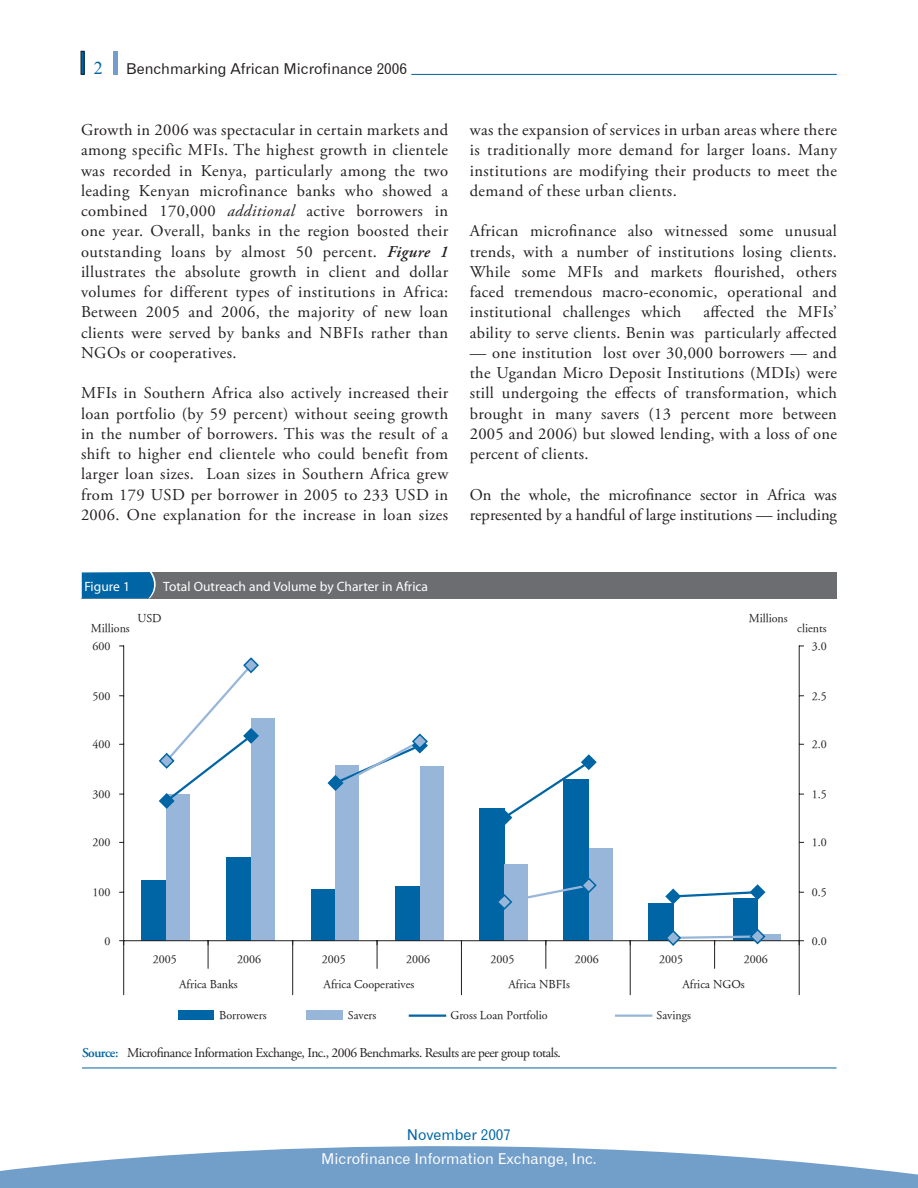
<style>
.page{position:relative;width:918px;height:1188px;background:#fff}
.page>*{position:absolute;margin:0;border:0;box-sizing:border-box;transform-origin:0 0}
.t1{font:16.5px/20.2px "Adobe Garamond Pro";letter-spacing:.02em;color:#231f20;text-align:justify}
.t2{font:16.5px/20.2px "Adobe Garamond Pro";color:#231f20}
.t3{font:15px "Gothic 720 BT Roman B";color:#fff}
.t4{font:15px "Gothic 720 BT Roman B";color:#231f20}
.t5{font:15px "Gothic 720 BT Roman B";color:#0065a4}
.t6{font:13.5px "Adobe Garamond Pro";letter-spacing:-.035em;color:#231f20}
.t7{font:13.5px "Myriad";color:#fff}
.t8{font:12px "Adobe Garamond";color:#231f20}
.s1{font-style:italic}
.s2{font-weight:600;font-style:italic}
.s3{font-weight:600;color:#0065a4}
</style>
<div class="page">
<hr style="left:82px;top:1068px;width:755px;height:1px;background:#0065a4">
<div style="left:81px;top:572px;width:756px;height:27px;background:#6c6d70"></div>
<svg style="left:81px;top:572px;width:75px;height:27px"></svg>
<div style="left:142px;top:880px;width:25px;height:61px;background:#0065a4"></div>
<div style="left:758px;top:934px;width:23px;height:7px;background:#98b6d9"></div>
<hr style="left:123px;top:646px;width:1px;height:295px;background:#231f20">
<hr style="left:124px;top:940px;width:675px;height:1px;background:#231f20">
<svg style="left:166px;top:674px;width:592px;height:266px"></svg>
<svg style="left:159px;top:792px;width:17px;height:18px"></svg>
<svg style="left:242px;top:727px;width:18px;height:18px"></svg>
<svg style="left:326px;top:774px;width:19px;height:18px"></svg>
<svg style="left:495px;top:809px;width:18px;height:18px"></svg>
<svg style="left:580px;top:753px;width:18px;height:18px"></svg>
<svg style="left:664px;top:887px;width:18px;height:18px"></svg>
<svg style="left:749px;top:883px;width:17px;height:18px"></svg>
<svg style="left:158px;top:752px;width:18px;height:18px"></svg>
<svg style="left:242px;top:657px;width:17px;height:17px"></svg>
<svg style="left:411px;top:732px;width:18px;height:23px"></svg>
<svg style="left:495px;top:893px;width:18px;height:18px"></svg>
<svg style="left:580px;top:876px;width:18px;height:18px"></svg>
<svg style="left:664px;top:929px;width:18px;height:17px"></svg>
<svg style="left:749px;top:928px;width:18px;height:17px"></svg>
<hr style="left:799px;top:646px;width:1px;height:295px;background:#231f20">
<svg style="left:208px;top:941px;width:1px;height:27px"></svg>
<svg style="left:377px;top:941px;width:1px;height:27px"></svg>
<svg style="left:546px;top:941px;width:1px;height:27px"></svg>
<svg style="left:714px;top:941px;width:1px;height:27px"></svg>
<hr style="left:123px;top:941px;width:1px;height:54px;background:#231f20">
<hr style="left:799px;top:941px;width:1px;height:54px;background:#231f20">
<hr style="left:292px;top:941px;width:1px;height:54px;background:#231f20">
<hr style="left:461px;top:941px;width:1px;height:54px;background:#231f20">
<hr style="left:630px;top:941px;width:1px;height:54px;background:#231f20">
<div style="left:178px;top:1010px;width:36px;height:10px;background:#0065a4"></div>
<div style="left:306px;top:1010px;width:37px;height:10px;background:#98b6d9"></div>
<hr style="left:409px;top:1015px;width:37px;height:2px;background:#0065a4">
<hr style="left:615px;top:1015px;width:37px;height:2px;background:#98b6d9">
<svg style="left:0;top:1146px;width:918px;height:42px;fill:#729eca"></svg>
<hr style="left:411px;top:74px;width:426px;height:1px;background:#0065a4">
<div style="left:113px;top:51px;width:5px;height:23px;background:#729eca"></div>
<p class="t4" style="left:126px;top:60px;width:283px">Benchmarking African Microfinance 2006</p>
<p class="t1" style="left:81px;top:120px;width:369px">Growth in 2006 was spectacular in certain markets and among specific MFIs. The highest growth in clientele was recorded in Kenya, particularly among the two leading Kenyan microfinance banks who showed a combined 170,000 <span class="s1">additional</span> active borrowers in one year. Overall, banks in the region boosted their outstanding loans by almost 50 percent. <span class="s2">Figure 1 </span>illustrates the absolute growth in client and dollar volumes for different types of institutions in Africa:<br>Between 2005 and 2006, the majority of new loan clients were served by banks and NBFIs rather than NGOs or cooperatives.</p>
<p class="t1" style="left:81px;top:383px;width:369px">MFIs in Southern Africa also actively increased their loan portfolio (by 59 percent) without seeing growth in the number of borrowers. This was the result of a shift to higher end clientele who could benefit from larger loan sizes. Loan sizes in Southern Africa grew from 179 USD per borrower in 2005 to 233 USD in 2006. One explanation for the increase in loan sizes</p>
<p class="t1" style="left:470px;top:120px;width:369px">was the expansion of services in urban areas where there is traditionally more demand for larger loans. Many institutions are modifying their products to meet the demand of these urban clients.</p>
<p class="t1" style="left:470px;top:221px;width:369px">African microfinance also witnessed some unusual trends, with a number of institutions losing clients.<br>While some MFIs and markets flourished, others faced tremendous macro-economic, operational and institutional challenges which</p>
<p class="t1" style="left:470px;top:302px;width:369px;text-align:right">affected the MFIs’<br>ability to serve clients. Benin was particularly affected</p>
<p class="t1" style="left:470px;top:343px;width:369px">— one institution lost over 30,000 borrowers — and the Ugandan Micro Deposit Institutions (MDIs) were still undergoing the effects of transformation, which brought in many savers (13 percent more between 2005 and 2006) but slowed lending, with a loss of one percent of clients.</p>
<p class="t2" style="left:470px;top:485px;width:369px">On the whole, the microfinance sector in Africa was represented by a handful of large institutions — including</p>
<p class="t7" style="left:84px;top:579px;width:47px">Figure 1</p>
<p class="t7" style="left:163px;top:579px;width:266px">Total Outreach and Volume by Charter in Africa</p>
<p class="t8" style="left:91px;top:622px;width:41px">Millions</p>
<p class="t8" style="left:137px;top:612px;width:26px">USD</p>
<p class="t8" style="left:749px;top:612px;width:41px">Millions</p>
<p class="t8" style="left:797px;top:622px;width:31px">clients</p>
<p class="t8" style="left:92px;top:640px;width:19px">600</p>
<p class="t8" style="left:812px;top:640px;width:16px">3.0</p>
<p class="t8" style="left:92px;top:690px;width:19px">500</p>
<p class="t8" style="left:812px;top:690px;width:16px">2.5</p>
<p class="t8" style="left:92px;top:738px;width:19px">400</p>
<p class="t8" style="left:812px;top:738px;width:16px">2.0</p>
<p class="t8" style="left:92px;top:788px;width:19px">300</p>
<p class="t8" style="left:812px;top:788px;width:16px">1.5</p>
<p class="t8" style="left:92px;top:836px;width:19px">200</p>
<p class="t8" style="left:812px;top:836px;width:16px">1.0</p>
<p class="t8" style="left:92px;top:886px;width:19px">100</p>
<p class="t8" style="left:812px;top:886px;width:16px">0.5</p>
<p class="t8" style="left:104px;top:935px;width:7px">0</p>
<p class="t8" style="left:812px;top:935px;width:16px">0.0</p>
<p class="t8" style="left:153px;top:953px;width:25px">2005</p>
<p class="t8" style="left:237px;top:953px;width:25px">2006</p>
<p class="t8" style="left:322px;top:953px;width:25px">2005</p>
<p class="t8" style="left:406px;top:953px;width:25px">2006</p>
<p class="t8" style="left:490px;top:953px;width:25px">2005</p>
<p class="t8" style="left:575px;top:953px;width:25px">2006</p>
<p class="t8" style="left:659px;top:953px;width:25px">2005</p>
<p class="t8" style="left:744px;top:953px;width:25px">2006</p>
<p class="t8" style="left:179px;top:978px;width:60px">Africa Banks</p>
<p class="t8" style="left:324px;top:978px;width:92px">Africa Cooperatives</p>
<p class="t8" style="left:508px;top:978px;width:63px">Africa NBFIs</p>
<p class="t8" style="left:682px;top:978px;width:64px">Africa NGOs</p>
<p class="t8" style="left:219px;top:1009px;width:49px">Borrowers</p>
<p class="t8" style="left:348px;top:1009px;width:30px">Savers</p>
<p class="t8" style="left:450px;top:1009px;width:99px">Gross Loan Portfolio</p>
<p class="t8" style="left:657px;top:1009px;width:36px">Savings</p>
<p class="t6" style="left:82px;top:1044px;width:480px"><span class="s3">Source:</span> Microfinance Information Exchange, Inc., 2006 Benchmarks. Results are peer group totals.</p>
<p class="t5" style="left:407px;top:1126px;width:106px">November 2007</p>
<p class="t3" style="left:321px;top:1149px;width:277px">Microfinance Information Exchange, Inc.</p>
</div>
